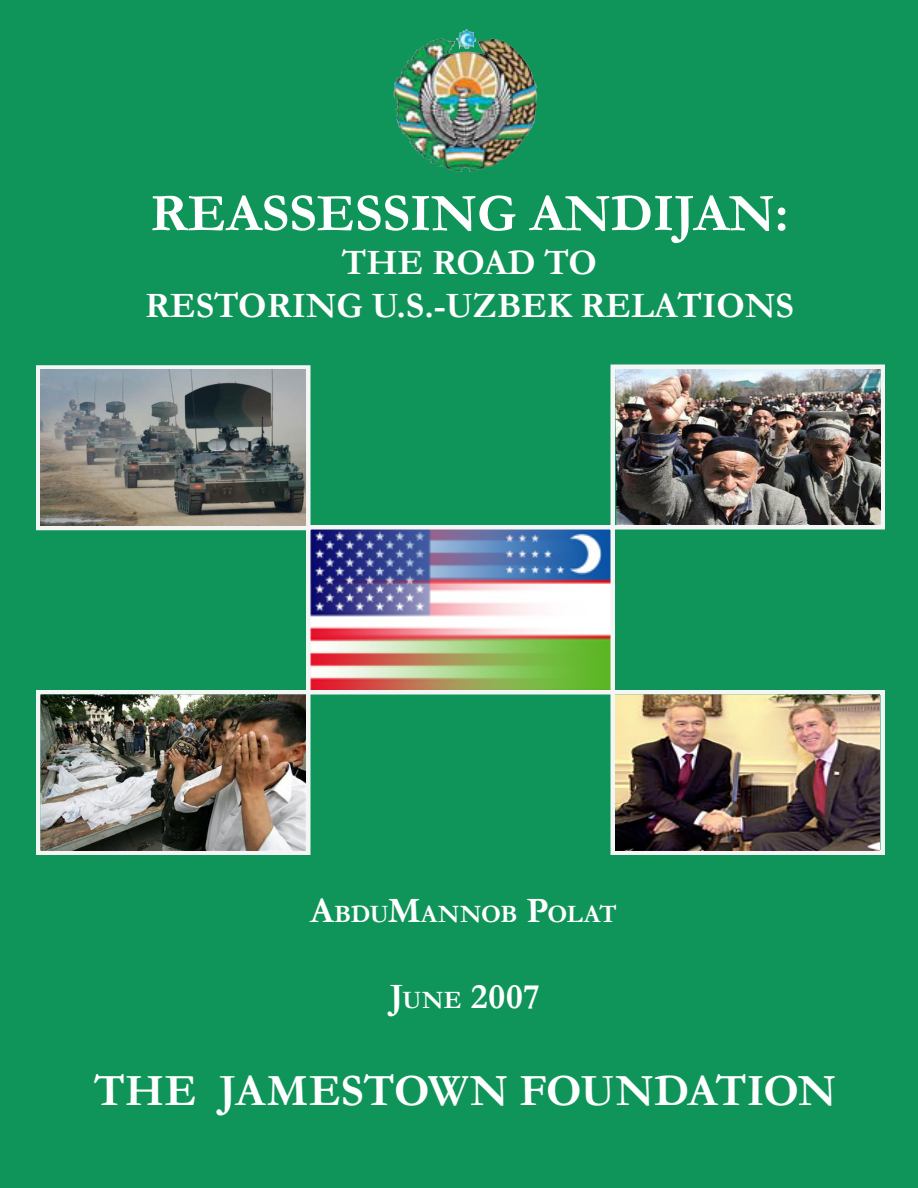
<style>
.page{position:relative;width:918px;height:1188px;background:#0f9559}
.page>*{position:absolute;margin:0;border:0;box-sizing:border-box;transform-origin:0 0}
.t1{font:700 54px "Garamond";color:#fff}
.t2{font:700 45px "Garamond";color:#fff}
.t3{font:700 36px/43.2px "Garamond";color:#fff;text-align:center}
.t4{font:700 25.2px "Garamond";letter-spacing:-.02em;color:#fff}
.s1{font-size:36px}
.s2{font-size:25.2px}
</style>
<div class="page">
<img style="left:311px;top:530px;width:299px;height:159px">
<img style="left:411px;top:30px;width:127px;height:142px">
<div style="left:306px;top:525px;width:309px;height:169px;border:4px solid #f4f5f5"></div>
<div style="left:610px;top:364px;width:275px;height:165px;border:4px solid #f4f5f5"></div>
<div style="left:610px;top:690px;width:275px;height:165px;border:4px solid #f4f5f5"></div>
<div style="left:36px;top:690px;width:274px;height:165px;border:4px solid #f4f5f5"></div>
<div style="left:36px;top:365px;width:274px;height:165px;border:4px solid #f4f5f5"></div>
<img style="left:41px;top:370px;width:265px;height:156px">
<img style="left:40px;top:694px;width:266px;height:156px">
<img style="left:615px;top:694px;width:265px;height:157px">
<img style="left:615px;top:369px;width:265px;height:156px">
<h1 class="t1" style="left:150px;top:177px;width:640px">REASSESSING ANDIJAN:</h1>
<p class="t3" style="left:145px;top:241px;width:650px">THE ROAD TO<br>RESTORING U.S.-UZBEK RELATIONS</p>
<p class="t4" style="left:310px;top:897px;width:308px"><span class="s1">A</span>BDU<span class="s1">M</span>ANNOB <span class="s1">P</span>OLAT</p>
<p class="t3" style="left:390px;top:975px;width:152px">J<span class="s2">UNE</span> 2007</p>
<p class="t2" style="left:94px;top:1061px;width:743px">THE JAMESTOWN FOUNDATION</p>
</div>
